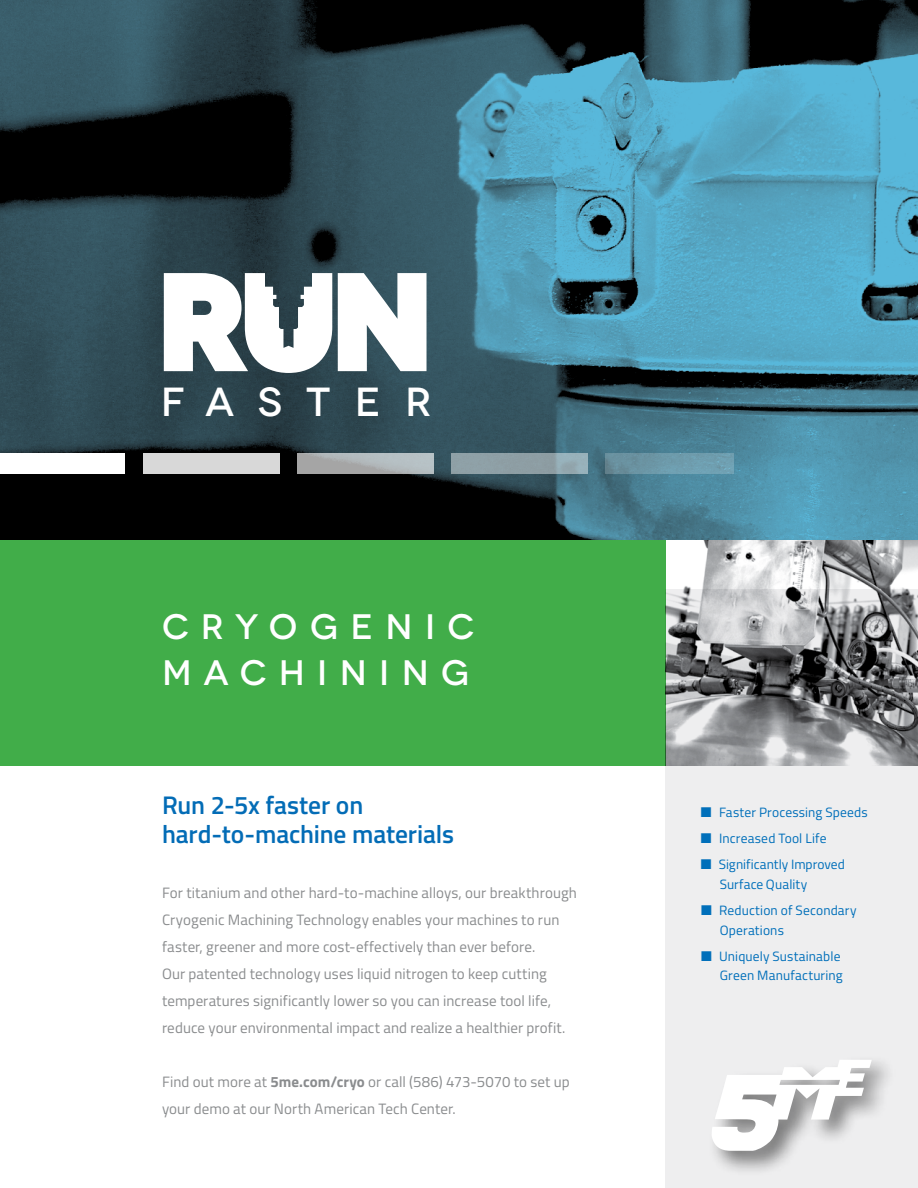
<style>
.page{position:relative;width:918px;height:1188px;background:#fff}
.page>*{position:absolute;margin:0;border:0;box-sizing:border-box;transform-origin:0 0}
.t1{font:500 40.65px "Novecentowide";letter-spacing:.59em;color:#fff}
.t2{font:500 35.4px/46.5px "Novecentowide";letter-spacing:.345em;color:#fff}
.t3{font:600 25.5px/28.5px "Titillium";letter-spacing:-.005em;color:#036cb6}
.t4{font:15px/27px "Titillium";letter-spacing:.005em;color:#8a8c8e}
.t5{font:13.5px/26.2px "Titillium";letter-spacing:.01em;color:#006fba}
.s1{font-weight:700}
</style>
<div class="page">
<img style="left:665px;top:540px;width:253px;height:50px">
<svg style="left:665px;top:590px;width:253px;height:598px;background:#cbcccd"></svg>
<div style="left:0;top:537px;width:665px;height:229px;background:#41ad49"></div>
<img style="left:0;top:0;width:918px;height:539px">
<div style="left:707px;top:1055px;width:189px;height:121px;background:#000;opacity:.48"></div>
<svg style="left:711px;top:1060px;width:161px;height:91px"></svg>
<svg style="left:338px;top:273px;width:89px;height:98px"></svg>
<svg style="left:164px;top:273px;width:168px;height:100px"></svg>
<div style="left:143px;top:454px;width:136px;height:20px;background:#d8d8d8"></div>
<svg style="left:297px;top:454px;width:136px;height:20px;background:#adb2b3"></svg>
<div style="left:451px;top:454px;width:137px;height:20px;background:linear-gradient(to right,#8c9ca1,#93a9b1)"></div>
<div style="left:605px;top:454px;width:129px;height:20px;background:linear-gradient(to right,#688d9a,#71a5b8)"></div>
<div style="left:0;top:454px;width:124px;height:20px;background:#fff"></div>
<svg style="left:701px;top:807px;width:10px;height:10px"></svg>
<svg style="left:701px;top:833px;width:10px;height:10px"></svg>
<svg style="left:701px;top:859px;width:10px;height:10px"></svg>
<svg style="left:701px;top:905px;width:10px;height:10px"></svg>
<svg style="left:701px;top:951px;width:10px;height:10px"></svg>
<h1 class="t1" style="left:161px;top:377px;width:272px">FASTER</h1>
<h2 class="t2" style="left:162px;top:604px;width:314px">CRYOGENIC<br>MACHINING</h2>
<h3 class="t3" style="left:162px;top:790px;width:294px">Run 2-5x faster on hard-to-machine materials</h3>
<p class="t4" style="left:162px;top:879px;width:416px">For titanium and other hard-to-machine alloys, our breakthrough Cryogenic Machining Technology enables your machines to run faster, greener and more cost-effectively than ever before.<br>Our patented technology uses liquid nitrogen to keep cutting temperatures significantly lower so you can increase tool life, reduce your environmental impact and realize a healthier profit.</p>
<p class="t4" style="left:162px;top:1068px;width:409px">Find out more at <span class="s1">5me.com/cryo</span> or call (586) 473-5070 to set up your demo at our North American Tech Center.</p>
<p class="t5" style="left:719px;top:798px;width:150px">Faster Processing Speeds<br>Increased Tool Life<br>Significantly Improved</p>
<p class="t5" style="left:719px;top:870px;width:139px">Surface Quality<br>Reduction of Secondary</p>
<p class="t5" style="left:719px;top:916px;width:123px">Operations<br>Uniquely Sustainable</p>
<p class="t5" style="left:720px;top:962px;width:124px">Green Manufacturing</p>
</div>
